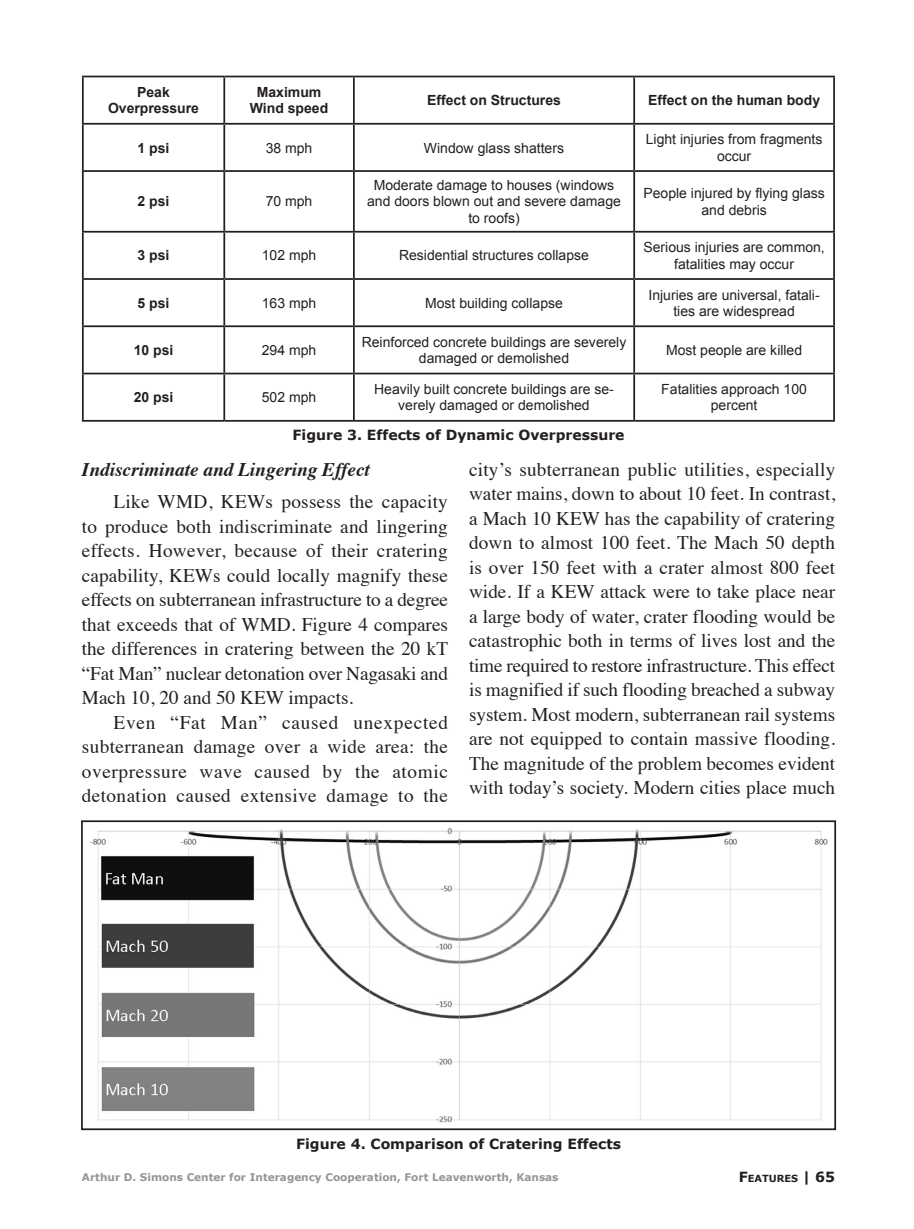
<style>
.page{position:relative;width:914px;height:1229px;background:#fff}
.page>*{position:absolute;margin:0;border:0;box-sizing:border-box;transform-origin:0 0}
.t1{font:19.25px/24.5px "Times";color:#231f20;text-align:justify}
.Subhead2{font:italic 700 19.25px "Times";color:#231f20}
.t2{font:14px/16.1px "Arial";color:#231f20;text-align:center}
.t3{font:700 14px/16.1px "Arial";color:#231f20;text-align:center}
.Figure_title{font:700 14px "Verdana";color:#231f20}
.t4{font:700 10.5px "Verdana";color:#939598}
.t5{font:700 9.8px "Verdana";color:#231f20}
.s1{font-size:14px}
</style>
<div class="page">
<hr style="left:82px;top:76px;width:142px;height:1px;background:#231f20">
<hr style="left:82px;top:77px;width:2px;height:46px;background:#231f20">
<hr style="left:224px;top:76px;width:130px;height:1px;background:#231f20">
<hr style="left:223px;top:77px;width:2px;height:46px;background:#231f20">
<hr style="left:354px;top:76px;width:280px;height:1px;background:#231f20">
<hr style="left:353px;top:77px;width:2px;height:46px;background:#231f20">
<hr style="left:634px;top:76px;width:200px;height:1px;background:#231f20">
<hr style="left:633px;top:77px;width:2px;height:46px;background:#231f20">
<hr style="left:833px;top:77px;width:1px;height:46px;background:#231f20">
<hr style="left:82px;top:123px;width:142px;height:2px;background:#231f20">
<hr style="left:82px;top:125px;width:2px;height:45px;background:#231f20">
<hr style="left:224px;top:123px;width:130px;height:2px;background:#231f20">
<hr style="left:223px;top:125px;width:2px;height:45px;background:#231f20">
<hr style="left:354px;top:123px;width:280px;height:2px;background:#231f20">
<hr style="left:353px;top:125px;width:2px;height:45px;background:#231f20">
<hr style="left:634px;top:123px;width:200px;height:2px;background:#231f20">
<hr style="left:633px;top:125px;width:2px;height:45px;background:#231f20">
<hr style="left:833px;top:125px;width:1px;height:45px;background:#231f20">
<hr style="left:82px;top:170px;width:142px;height:2px;background:#231f20">
<hr style="left:82px;top:172px;width:2px;height:59px;background:#231f20">
<hr style="left:224px;top:170px;width:130px;height:2px;background:#231f20">
<hr style="left:223px;top:172px;width:2px;height:59px;background:#231f20">
<hr style="left:354px;top:170px;width:280px;height:2px;background:#231f20">
<hr style="left:353px;top:172px;width:2px;height:59px;background:#231f20">
<hr style="left:634px;top:170px;width:200px;height:2px;background:#231f20">
<hr style="left:633px;top:172px;width:2px;height:59px;background:#231f20">
<hr style="left:833px;top:172px;width:1px;height:59px;background:#231f20">
<hr style="left:82px;top:231px;width:142px;height:2px;background:#231f20">
<hr style="left:82px;top:233px;width:2px;height:45px;background:#231f20">
<hr style="left:224px;top:231px;width:130px;height:2px;background:#231f20">
<hr style="left:223px;top:233px;width:2px;height:45px;background:#231f20">
<hr style="left:354px;top:231px;width:280px;height:2px;background:#231f20">
<hr style="left:353px;top:233px;width:2px;height:45px;background:#231f20">
<hr style="left:634px;top:231px;width:200px;height:2px;background:#231f20">
<hr style="left:633px;top:233px;width:2px;height:45px;background:#231f20">
<hr style="left:833px;top:233px;width:1px;height:45px;background:#231f20">
<hr style="left:82px;top:278px;width:142px;height:2px;background:#231f20">
<hr style="left:82px;top:280px;width:2px;height:45px;background:#231f20">
<hr style="left:224px;top:278px;width:130px;height:2px;background:#231f20">
<hr style="left:223px;top:280px;width:2px;height:45px;background:#231f20">
<hr style="left:354px;top:278px;width:280px;height:2px;background:#231f20">
<hr style="left:353px;top:280px;width:2px;height:45px;background:#231f20">
<hr style="left:634px;top:278px;width:200px;height:2px;background:#231f20">
<hr style="left:633px;top:280px;width:2px;height:45px;background:#231f20">
<hr style="left:833px;top:280px;width:1px;height:45px;background:#231f20">
<hr style="left:82px;top:325px;width:142px;height:2px;background:#231f20">
<hr style="left:82px;top:327px;width:2px;height:46px;background:#231f20">
<hr style="left:224px;top:325px;width:130px;height:2px;background:#231f20">
<hr style="left:223px;top:327px;width:2px;height:46px;background:#231f20">
<hr style="left:354px;top:325px;width:280px;height:2px;background:#231f20">
<hr style="left:353px;top:327px;width:2px;height:46px;background:#231f20">
<hr style="left:634px;top:325px;width:200px;height:2px;background:#231f20">
<hr style="left:633px;top:327px;width:2px;height:46px;background:#231f20">
<hr style="left:833px;top:327px;width:1px;height:46px;background:#231f20">
<hr style="left:82px;top:373px;width:142px;height:1px;background:#231f20">
<hr style="left:82px;top:374px;width:2px;height:46px;background:#231f20">
<hr style="left:224px;top:373px;width:130px;height:1px;background:#231f20">
<hr style="left:223px;top:374px;width:2px;height:46px;background:#231f20">
<hr style="left:354px;top:373px;width:280px;height:1px;background:#231f20">
<hr style="left:353px;top:374px;width:2px;height:46px;background:#231f20">
<hr style="left:634px;top:373px;width:200px;height:1px;background:#231f20">
<hr style="left:633px;top:374px;width:2px;height:46px;background:#231f20">
<hr style="left:833px;top:374px;width:1px;height:46px;background:#231f20">
<hr style="left:82px;top:420px;width:142px;height:2px;background:#231f20">
<hr style="left:224px;top:420px;width:130px;height:2px;background:#231f20">
<hr style="left:354px;top:420px;width:280px;height:2px;background:#231f20">
<hr style="left:634px;top:420px;width:200px;height:2px;background:#231f20">
<img style="left:90px;top:827px;width:738px;height:296px">
<div style="left:81px;top:820px;width:755px;height:310px;border:2px solid #231f20"></div>
<p class="t3" style="left:108px;top:85px;width:93px">Peak<br>Overpressure</p>
<p class="t3" style="left:250px;top:85px;width:80px">Maximum<br>Wind speed</p>
<p class="t3" style="left:427px;top:93px;width:135px">Effect on Structures</p>
<p class="t3" style="left:648px;top:93px;width:173px">Effect on the human body</p>
<p class="t3" style="left:138px;top:140px;width:33px">1 psi</p>
<p class="t2" style="left:266px;top:140px;width:48px">38 mph</p>
<p class="t2" style="left:424px;top:140px;width:142px">Window glass shatters</p>
<p class="t2" style="left:645px;top:132px;width:178px">Light injuries from fragments occur</p>
<p class="t3" style="left:138px;top:194px;width:33px">2 psi</p>
<p class="t2" style="left:266px;top:194px;width:48px">70 mph</p>
<p class="t2" style="left:367px;top:177px;width:255px">Moderate damage to houses (windows and doors blown out and severe damage to roofs)</p>
<p class="t2" style="left:643px;top:186px;width:183px">People injured by flying glass and debris</p>
<p class="t3" style="left:138px;top:248px;width:33px">3 psi</p>
<p class="t2" style="left:262px;top:248px;width:56px">102 mph</p>
<p class="t2" style="left:399px;top:248px;width:191px">Residential structures collapse</p>
<p class="t2" style="left:643px;top:240px;width:183px">Serious injuries are common, fatalities may occur</p>
<p class="t3" style="left:138px;top:295px;width:33px">5 psi</p>
<p class="t2" style="left:262px;top:295px;width:56px">163 mph</p>
<p class="t2" style="left:425px;top:295px;width:139px">Most building collapse</p>
<p class="t2" style="left:648px;top:287px;width:173px">Injuries are universal, fatali&shy;ties are widespread</p>
<p class="t3" style="left:134px;top:342px;width:41px">10 psi</p>
<p class="t2" style="left:262px;top:342px;width:56px">294 mph</p>
<p class="t2" style="left:361px;top:334px;width:266px">Reinforced concrete buildings are severely damaged or demolished</p>
<p class="t2" style="left:666px;top:342px;width:138px">Most people are killed</p>
<p class="t3" style="left:134px;top:390px;width:41px">20 psi</p>
<p class="t2" style="left:262px;top:389px;width:56px">502 mph</p>
<p class="t2" style="left:374px;top:381px;width:241px">Heavily built concrete buildings are se&shy;verely damaged or demolished</p>
<p class="t2" style="left:661px;top:381px;width:147px">Fatalities approach 100 percent</p>
<p class="Figure_title" style="left:292px;top:426px;width:333px">Figure 3. Effects of Dynamic Overpressure</p>
<p class="Subhead2" style="left:82px;top:451px;width:289px">Indiscriminate and Lingering Effect</p>
<p class="t1" style="left:82px;top:488px;width:368px;text-indent:32px">Like WMD, KEWs possess the capacity to produce both indiscriminate and lingering effects. However, because of their cratering capability, KEWs could locally magnify these effects on subterranean infrastructure to a degree that exceeds that of WMD. Figure 4 compares the differences in cratering between the 20 kT “Fat Man” nuclear detonation over Nagasaki and Mach 10, 20 and 50 KEW impacts.</p>
<p class="t1" style="left:82px;top:708px;width:367px;text-indent:32px">Even “Fat Man” caused unexpected subterranean damage over a wide area: the overpressure wave caused by the atomic detonation caused extensive damage to the</p>
<p class="t1" style="left:469px;top:455px;width:368px">city’s subterranean public utilities, especially water mains, down to about 10 feet. In contrast, a Mach 10 KEW has the capability of cratering down to almost 100 feet. The Mach 50 depth is over 150 feet with a crater almost 800 feet wide. If a KEW attack were to take place near a large body of water, crater flooding would be catastrophic both in terms of lives lost and the time required to restore infrastructure. This effect is magnified if such flooding breached a subway system. Most modern, subterranean rail systems are not equipped to contain massive flooding.<br>The magnitude of the problem becomes evident with today’s society. Modern cities place much</p>
<p class="Figure_title" style="left:296px;top:1134px;width:326px">Figure 4. Comparison of Cratering Effects</p>
<p class="t4" style="left:82px;top:1170px;width:478px">Arthur D. Simons Center for Interagency Cooperation, Fort Leavenworth, Kansas</p>
<p class="t5" style="left:738px;top:1171px;width:98px"><span class="s1">F</span>EATURES <span class="s1">|</span> <span class="s1">65</span></p>
</div>
